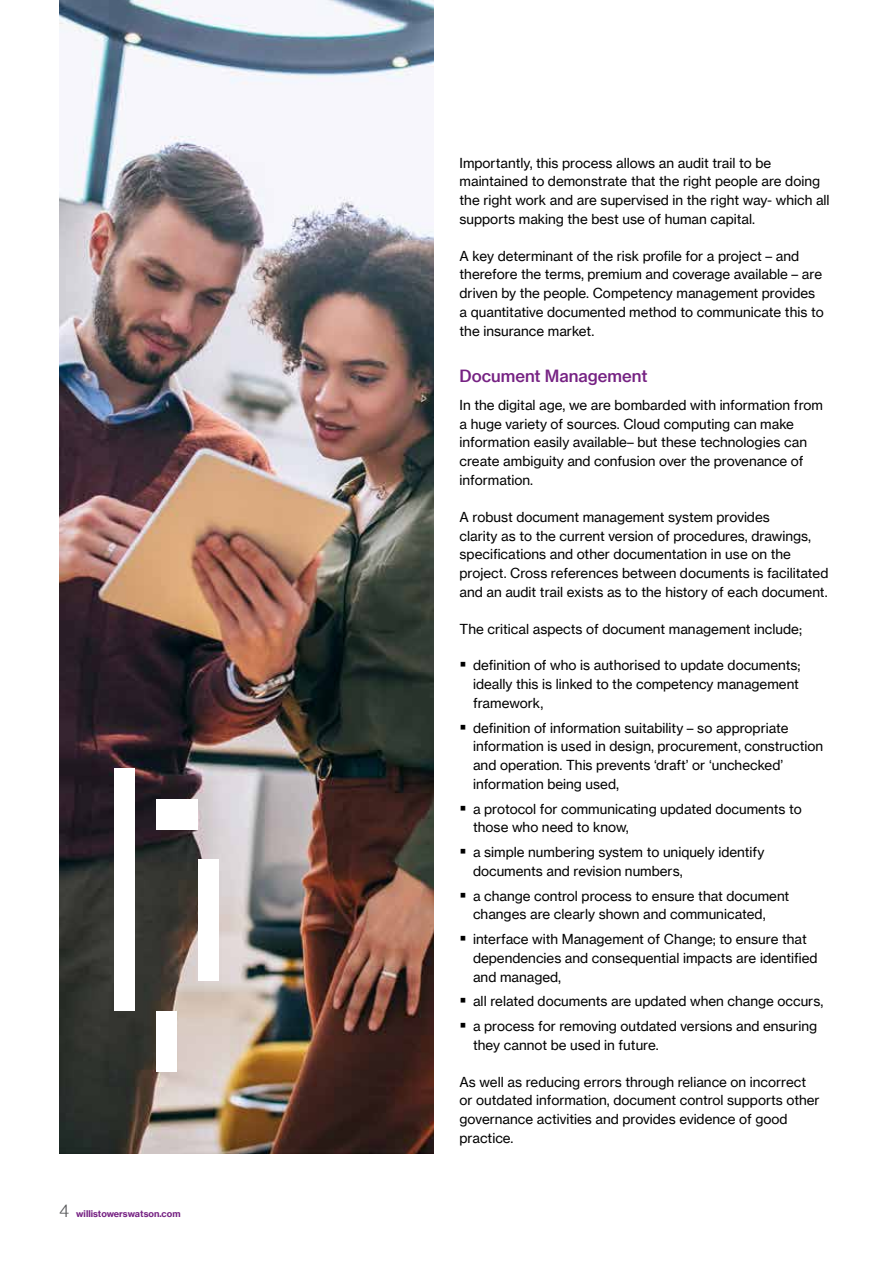
<style>
.page{position:relative;width:893px;height:1263px;background:#fff}
.page>*{position:absolute;margin:0;border:0;box-sizing:border-box;transform-origin:0 0}
.t1{font:16.5px "N Haas Grotesk TX Pro 65 Md";color:#762283}
.t2{font:13.5px/18.8px "N Haas Grotesk TX Pro 55 Rg";color:#000}
.t3{font:9px "N Haas Grotesk TX Pro 75 Bd";color:#762283}
.s1{font-family:"N Haas Grotesk DS Pro 45 Lt";font-size:18px;color:#58595b}
</style>
<div class="page">
<img style="left:59px;top:0;width:374px;height:1153px">
<div style="left:114px;top:768px;width:21px;height:243px;background:#fff"></div>
<div style="left:156px;top:799px;width:42px;height:30px;background:#fff"></div>
<div style="left:198px;top:859px;width:21px;height:122px;background:#fff"></div>
<div style="left:156px;top:1011px;width:21px;height:60px;background:#fff"></div>
<p class="t3" style="left:59px;top:1208px;width:123px"><span class="s1">4</span> willistowerswatson.com</p>
<p class="t2" style="left:460px;top:153px;width:372px">Importantly, this process allows an audit trail to be maintained to demonstrate that the right people are doing the right work and are supervised in the right way- which all supports making the best use of human capital.</p>
<p class="t2" style="left:460px;top:246px;width:366px">A key determinant of the risk profile for a project – and therefore the terms, premium and coverage available – are driven by the people. Competency management provides a quantitative documented method to communicate this to the insurance market.</p>
<p class="t1" style="left:460px;top:366px;width:189px">Document Management</p>
<p class="t2" style="left:460px;top:396px;width:365px">In the digital age, we are bombarded with information from a huge variety of sources. Cloud computing can make information easily available– but these technologies can create ambiguity and confusion over the provenance of information.</p>
<p class="t2" style="left:460px;top:507px;width:370px">A robust document management system provides<br>clarity as to the current version of procedures, drawings, specifications and other documentation in use on the project. Cross references between documents is facilitated and an audit trail exists as to the history of each document.</p>
<p class="t2" style="left:460px;top:619px;width:344px">The critical aspects of document management include;</p>
<p class="t2" style="left:473px;top:656px;width:329px;text-align:justify">definition of who is authorised to update documents; ideally this is linked to the competency management framework,</p>
<p class="t2" style="left:473px;top:718px;width:352px">definition of information suitability – so appropriate information is used in design, procurement, construction and operation. This prevents ‘draft’ or ‘unchecked’ information being used,</p>
<p class="t2" style="left:473px;top:799px;width:330px">a protocol for communicating updated documents to those who need to know,</p>
<p class="t2" style="left:473px;top:843px;width:293px">a simple numbering system to uniquely identify documents and revision numbers,</p>
<p class="t2" style="left:473px;top:886px;width:318px">a change control process to ensure that document changes are clearly shown and communicated,</p>
<p class="t2" style="left:473px;top:930px;width:346px">interface with Management of Change; to ensure that dependencies and consequential impacts are identified and managed,</p>
<p class="t2" style="left:473px;top:989px;width:352px;line-height:24.8px">all related documents are updated when change occurs, a process for removing outdated versions and ensuring</p>
<p class="t2" style="left:473px;top:1035px;width:187px">they cannot be used in future.</p>
<p class="t2" style="left:460px;top:1072px;width:362px">As well as reducing errors through reliance on incorrect or outdated information, document control supports other governance activities and provides evidence of good practice.</p>
</div>
